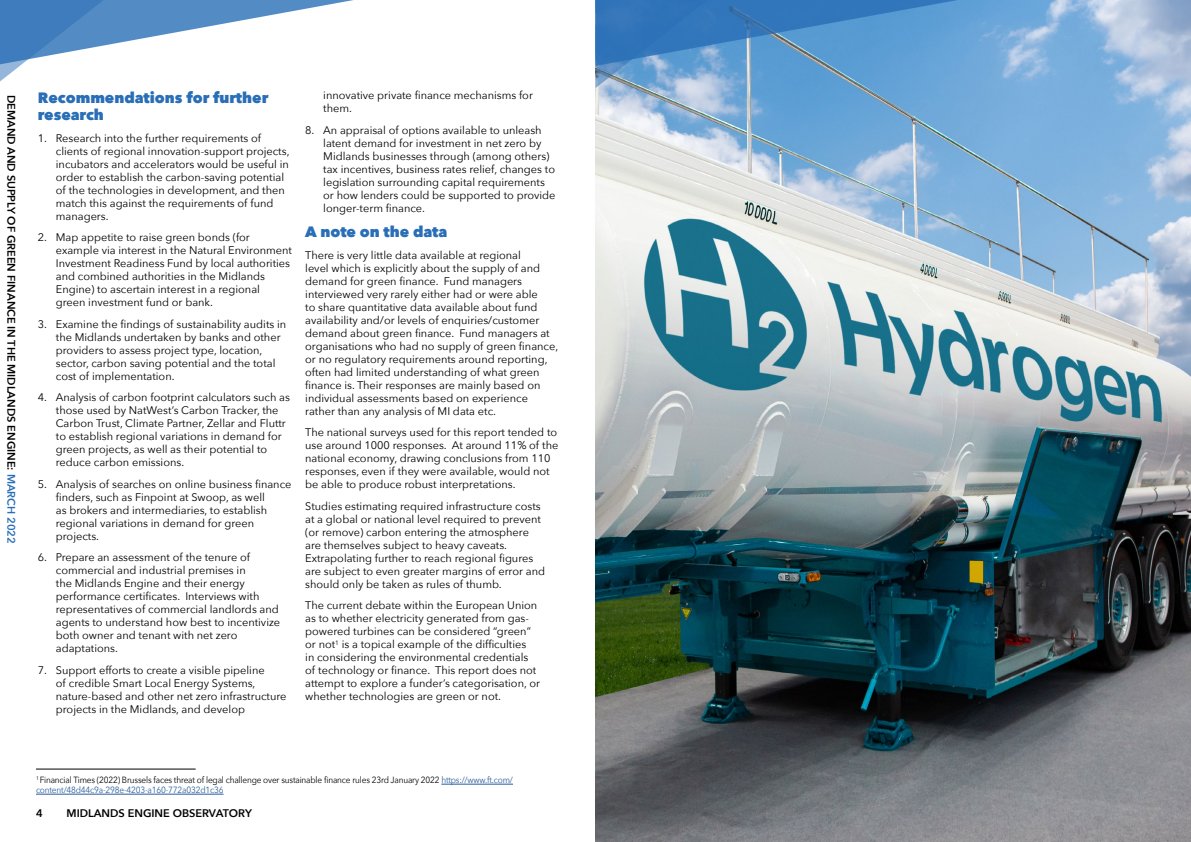
<style>
.page{position:relative;width:1191px;height:842px;background:#fff}
.page>*{position:absolute;margin:0;border:0;box-sizing:border-box;transform-origin:0 0}
.t1{font:800 15px/17px "Avenir Next";color:#296eb6}
.t2{font:11px/13px "Avenir Next";color:#000}
.t3{font:600 11px "Avenir Next";color:#000}
.t4{font:9px/10px "Avenir Next";letter-spacing:-.02em;color:#000;scale:.92 1}
.s1{color:#296eb6}
.s2{color:#275b9b}
</style>
<div class="page">
<img style="left:595px;top:0;width:596px;height:842px">
<svg style="left:595px;top:0;width:409px;height:88px;background:#5592ca"></svg>
<svg style="left:0;top:0;width:353px;height:82px"></svg>
<hr style="left:441px;top:784px;width:72px;height:1px;background:#275b9b">
<hr style="left:36px;top:794px;width:187px;height:1px;background:#275b9b">
<hr style="left:36px;top:768px;width:160px;height:1px;background:#000">
<p class="t3" style="left:21px;top:95px;width:451px;rotate:90deg">DEMAND AND SUPPLY OF GREEN FINANCE IN THE MIDLANDS ENGINE: <span class="s1">MARCH 2022</span></p>
<h1 class="t1" style="left:38px;top:89px;width:232px">Recommendations for further research</h1>
<p class="t2" style="left:56px;top:131px;width:235px;text-indent:-18px">1. Research into the further requirements of clients of regional innovation-support projects, incubators and accelerators would be useful in order to establish the carbon-saving potential of the technologies in development, and then match this against the requirements of fund managers.</p>
<p class="t2" style="left:56px;top:230px;width:238px;text-indent:-18px">2. Map appetite to raise green bonds (for example via interest in the Natural Environment Investment Readiness Fund by local authorities and combined authorities in the Midlands Engine) to ascertain interest in a regional green investment fund or bank.</p>
<p class="t2" style="left:56px;top:317px;width:232px;text-indent:-18px">3. Examine the findings of sustainability audits in the Midlands undertaken by banks and other providers to assess project type, location, sector, carbon saving potential and the total cost of implementation.</p>
<p class="t2" style="left:56px;top:390px;width:236px;text-indent:-18px">4. Analysis of carbon footprint calculators such as those used by NatWest’s Carbon Tracker, the Carbon Trust, Climate Partner, Zellar and Fluttr to establish regional variations in demand for green projects, as well as their potential to reduce carbon emissions.</p>
<p class="t2" style="left:56px;top:477px;width:237px;text-indent:-18px">5. Analysis of searches on online business finance finders, such as Finpoint at Swoop, as well<br>as brokers and intermediaries, to establish regional variations in demand for green projects.</p>
<p class="t2" style="left:56px;top:550px;width:226px;text-indent:-18px">6. Prepare an assessment of the tenure of commercial and industrial premises in<br>the Midlands Engine and their energy performance certificates. Interviews with representatives of commercial landlords and agents to understand how best to incentivize both owner and tenant with net zero adaptations.</p>
<p class="t2" style="left:56px;top:663px;width:232px;text-indent:-18px">7. Support efforts to create a visible pipeline<br>of credible Smart Local Energy Systems, nature-based and other net zero infrastructure projects in the Midlands, and develop</p>
<p class="t2" style="left:323px;top:88px;width:211px">innovative private finance mechanisms for them.</p>
<p class="t2" style="left:323px;top:123px;width:234px;text-indent:-18px">8. An appraisal of options available to unleash latent demand for investment in net zero by Midlands businesses through (among others) tax incentives, business rates relief, changes to legislation surrounding capital requirements or how lenders could be supported to provide longer-term finance.</p>
<h1 class="t1" style="left:305px;top:223px;width:144px">A note on the data</h1>
<p class="t2" style="left:305px;top:248px;width:254px">There is very little data available at regional<br>level which is explicitly about the supply of and demand for green finance. Fund managers interviewed very rarely either had or were able<br>to share quantitative data available about fund availability and/or levels of enquiries/customer demand about green finance. Fund managers at organisations who had no supply of green finance, or no regulatory requirements around reporting, often had limited understanding of what green finance is. Their responses are mainly based on individual assessments based on experience rather than any analysis of MI data etc.</p>
<p class="t2" style="left:305px;top:425px;width:255px">The national surveys used for this report tended to use around 1000 responses. At around 11% of the national economy, drawing conclusions from 110 responses, even if they were available, would not be able to produce robust interpretations.</p>
<p class="t2" style="left:305px;top:499px;width:241px">Studies estimating required infrastructure costs at a global or national level required to prevent (or remove) carbon entering the atmosphere are themselves subject to heavy caveats.<br>Extrapolating further to reach regional figures are subject to even greater margins of error and should only be taken as rules of thumb.</p>
<p class="t2" style="left:305px;top:598px;width:236px">The current debate within the European Union as to whether electricity generated from gas&shy;powered turbines can be considered “green” or not<sup>1</sup> is a topical example of the difficulties<br>in considering the environmental credentials of technology or finance. This report does not attempt to explore a funder’s categorisation, or whether technologies are green or not.</p>
<p class="t4" style="left:36px;top:775px;width:520px"><sup>1</sup> Financial Times (2022) Brussels faces threat of legal challenge over sustainable finance rules 23rd January 2022 <span class="s2">https://www.ft.com/ content/48d44c9a-298e-4203-a160-772a032d1c36</span></p>
<p class="t3" style="left:36px;top:804px;width:8px">4</p>
<p class="t3" style="left:67px;top:804px;width:187px">MIDLANDS ENGINE OBSERVATORY</p>
</div>
